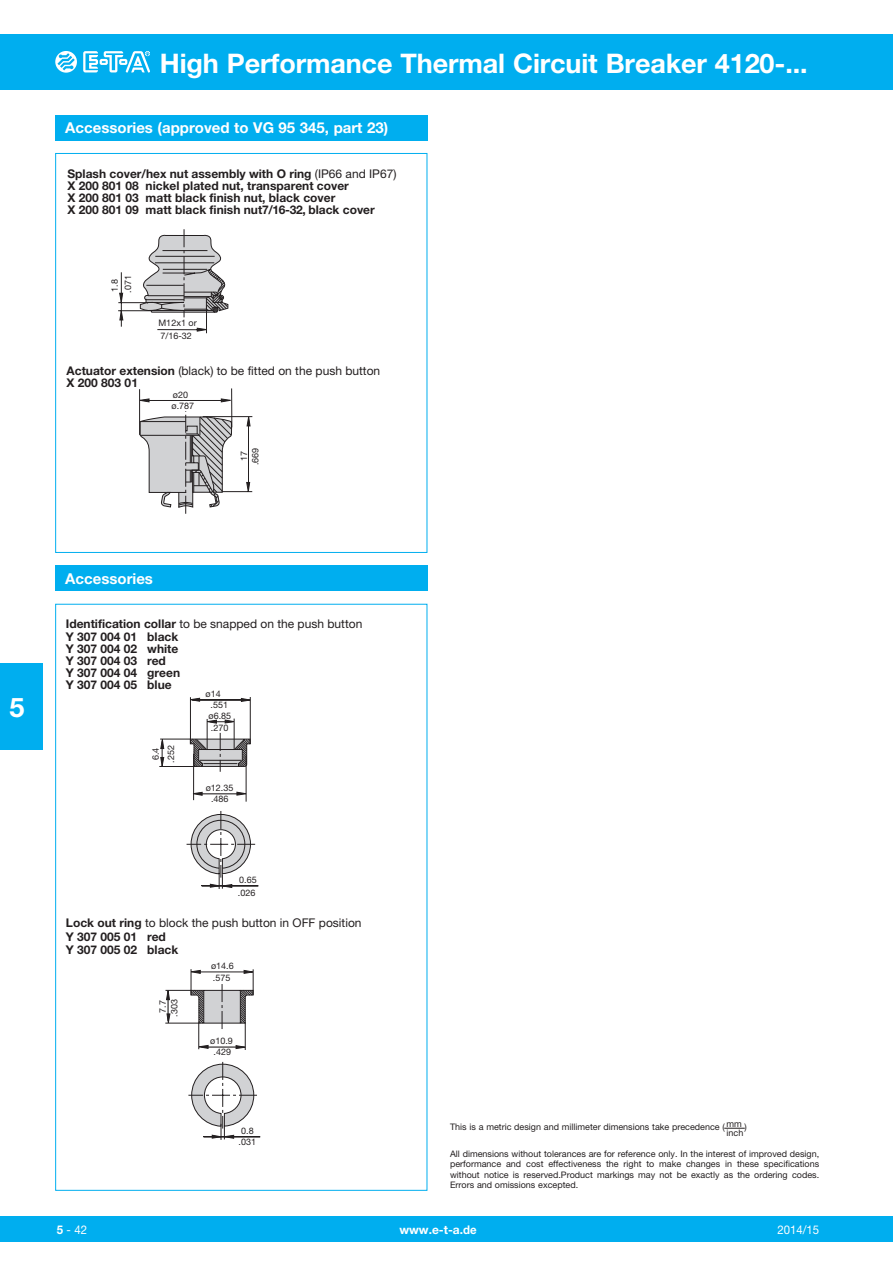
<style>
.page{position:relative;width:893px;height:1263px;background:#fff}
.page>*{position:absolute;margin:0;border:0;box-sizing:border-box;transform-origin:0 0}
.t1{font:700 27px "Helvetica Neue LT";letter-spacing:-.005em;color:#fff}
.t2{font:700 15px "Helvetica Neue LT";color:#fff}
.t3{font:700 12px/12px "Helvetica Neue LT";color:#231f20}
.t4{font:12px/12px "Helvetica Neue LT";color:#231f20}
.t5{font:700 12px "Helvetica Neue LT";color:#fff}
.t6{font:12px "Helvetica Neue LT";color:#fff;scale:.95 1}
.t7{font:9px/10.5px "Helvetica Neue LT";color:#231f20}
.s1{font-weight:400}
.s2{font-weight:700}
</style>
<div class="page">
<div style="left:0;top:34px;width:893px;height:55px;background:#00aeef"></div>
<div style="left:0;top:1216px;width:893px;height:26px;background:#00aeef"></div>
<svg style="left:55px;top:51px;width:22px;height:22px"></svg>
<svg style="left:83px;top:51px;width:67px;height:21px"></svg>
<div style="left:0;top:663px;width:43px;height:87px;background:#00aeef"></div>
<div style="left:55px;top:115px;width:372px;height:25px;background:#00aeef"></div>
<svg style="left:118px;top:229px;width:111px;height:104px"></svg>
<svg style="left:140px;top:399px;width:91px;height:3px"></svg>
<svg style="left:140px;top:411px;width:113px;height:103px"></svg>
<hr style="left:231px;top:388px;width:1px;height:39px;background:#231f20">
<hr style="left:139px;top:389px;width:1px;height:46px;background:#231f20">
<div style="left:55px;top:153px;width:372px;height:400px;border:1px solid #00aeef"></div>
<div style="left:55px;top:566px;width:372px;height:25px;background:#00aeef"></div>
<hr style="left:190px;top:697px;width:1px;height:46px;background:#231f20">
<hr style="left:250px;top:697px;width:1px;height:47px;background:#231f20">
<svg style="left:194px;top:792px;width:8px;height:4px"></svg>
<svg style="left:237px;top:792px;width:9px;height:3px"></svg>
<hr style="left:198px;top:794px;width:43px;height:1px;background:#231f20">
<svg style="left:159px;top:698px;width:92px;height:74px"></svg>
<hr style="left:202px;top:885px;width:56px;height:1px;background:#231f20">
<svg style="left:187px;top:811px;width:68px;height:78px"></svg>
<div style="left:197px;top:820px;width:48px;height:48px;border:1px solid #231f20;border-radius:24px"></div>
<hr style="left:204px;top:1136px;width:56px;height:1px;background:#231f20">
<svg style="left:188px;top:1062px;width:69px;height:78px"></svg>
<svg style="left:165px;top:969px;width:89px;height:81px"></svg>
<hr style="left:246px;top:755px;width:1px;height:47px;background:#231f20">
<hr style="left:193px;top:754px;width:1px;height:46px;background:#231f20">
<svg style="left:724px;top:1128px;width:21px;height:1px"></svg>
<h1 class="t1" style="left:160px;top:46px;width:649px">High Performance Thermal Circuit Breaker 4120-...</h1>
<h2 class="t2" style="left:65px;top:119px;width:324px">Accessories (approved to VG 95 345, part 23)</h2>
<h3 class="t3" style="left:68px;top:167px;width:330px">Splash cover/hex nut assembly with O ring <span class="s1">(IP66 and IP67)<br></span>X 200 801 08 nickel plated nut, transparent cover<br>X 200 801 03 matt black finish nut, black cover<br>X 200 801 09 matt black finish nut7/16-32, black cover</h3>
<p class="t7" style="left:122px;top:293px;width:19px;rotate:-90deg">.071</p>
<p class="t7" style="left:109px;top:292px;width:14px;rotate:-90deg">1.8</p>
<p class="t7" style="left:158px;top:318px;width:40px">M12x1 or</p>
<p class="t7" style="left:160px;top:331px;width:33px">7/16-32</p>
<h3 class="t4" style="left:67px;top:364px;width:315px"><span class="s2">Actuator extension</span> (black) to be fitted on the push button<br><span class="s2">X 200 803 01</span></h3>
<p class="t7" style="left:173px;top:390px;width:17px">ø20</p>
<p class="t7" style="left:172px;top:400px;width:24px">ø.787</p>
<p class="t7" style="left:250px;top:465px;width:19px;rotate:-90deg">.669</p>
<p class="t7" style="left:238px;top:461px;width:12px;rotate:-90deg">17</p>
<h1 class="t1" style="left:10px;top:691px;width:17px">5</h1>
<h2 class="t2" style="left:65px;top:569px;width:89px">Accessories</h2>
<h3 class="t3" style="left:66px;top:616px;width:298px;line-height:13.5px">Identification collar <span class="s1">to be snapped on the push button<br></span>Y 307 004 01 black</h3>
<h3 class="t3" style="left:66px;top:643px;width:116px">Y 307 004 02 white<br>Y 307 004 03 red<br>Y 307 004 04 green<br>Y 307 004 05 blue</h3>
<p class="t7" style="left:205px;top:688px;width:17px">ø14</p>
<p class="t7" style="left:211px;top:722px;width:19px">.270</p>
<p class="t7" style="left:211px;top:700px;width:19px">.551</p>
<p class="t7" style="left:209px;top:710px;width:24px">ø6.85</p>
<p class="t7" style="left:150px;top:760px;width:14px;rotate:-90deg">6.4</p>
<p class="t7" style="left:165px;top:763px;width:19px;rotate:-90deg">.252</p>
<p class="t7" style="left:206px;top:782px;width:29px">ø12.35</p>
<p class="t7" style="left:211px;top:794px;width:19px">.486</p>
<p class="t7" style="left:238px;top:874px;width:20px;line-height:12.6px">0.65 .026</p>
<h3 class="t3" style="left:66px;top:916px;width:297px;line-height:13.5px">Lock out ring <span class="s1">to block the push button in OFF position<br></span>Y 307 005 01 red<br>Y 307 005 02 black</h3>
<p class="t7" style="left:169px;top:1017px;width:19px;rotate:-90deg">.303</p>
<p class="t7" style="left:157px;top:1012px;width:14px;rotate:-90deg">7.7</p>
<p class="t7" style="left:211px;top:959px;width:24px;line-height:12px">ø14.6 .575</p>
<p class="t7" style="left:210px;top:1035px;width:24px">ø10.9</p>
<p class="t7" style="left:214px;top:1047px;width:19px">.429</p>
<p class="t7" style="left:239px;top:1125px;width:19px">0.8 .031</p>
<p class="t7" style="left:450px;top:1121px;width:298px">This is a metric design and millimeter dimensions take precedence ( mm )</p>
<p class="t7" style="left:726px;top:1127px;width:18px">inch</p>
<p class="t7" style="left:450px;top:1148px;width:371px;text-align:justify">All dimensions without tolerances are for reference only. In the interest of improved design, performance and cost effectiveness the right to make changes in these specifications without notice is reserved.Product markings may not be exactly as the ordering codes.<br>Errors and omissions excepted.</p>
<h3 class="t6" style="left:57px;top:1222px;width:34px"><span class="s2">5</span> - 42</h3>
<h3 class="t5" style="left:399px;top:1222px;width:79px">www.e-t-a.de</h3>
<h3 class="t6" style="left:777px;top:1222px;width:46px">2014/15</h3>
</div>
